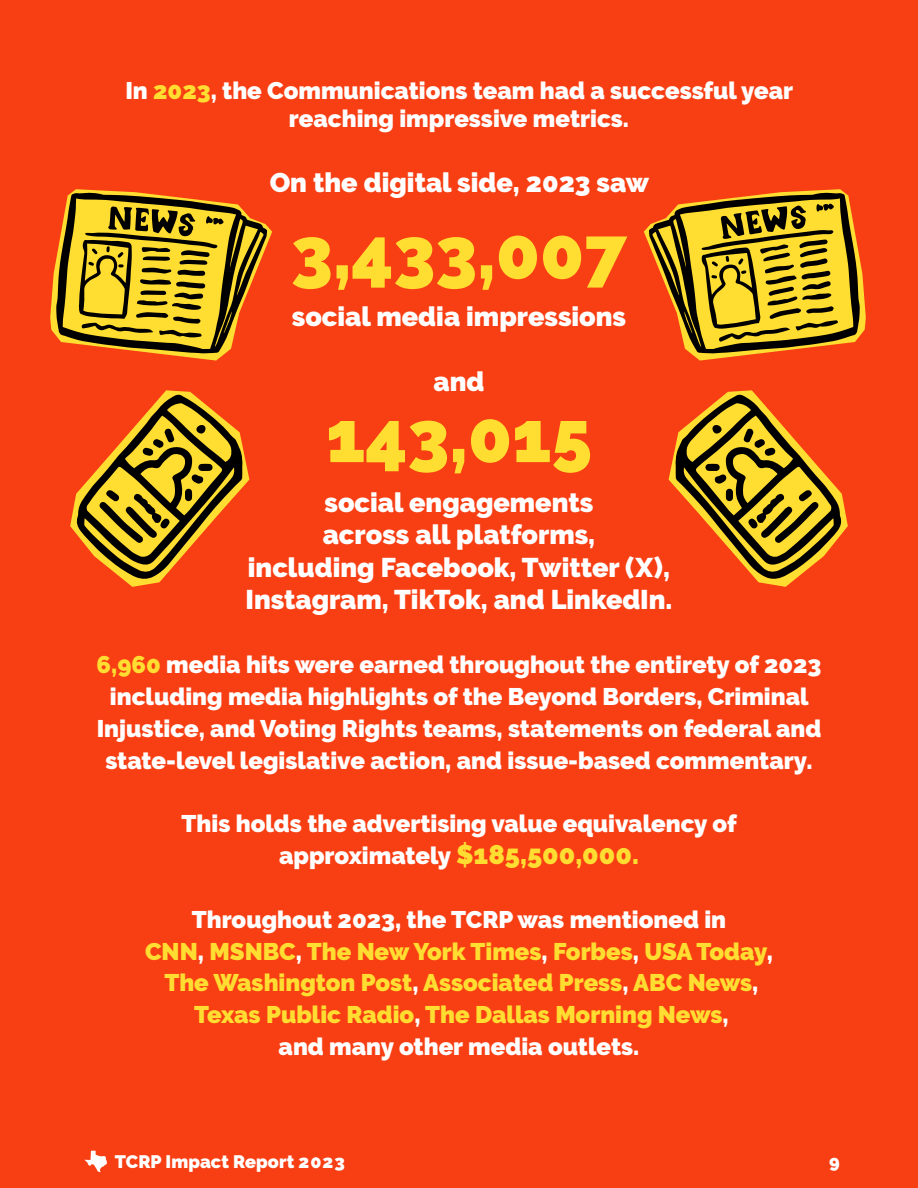
<style>
.page{position:relative;width:918px;height:1188px;background:#f83e13}
.page>*{position:absolute;margin:0;border:0;box-sizing:border-box;transform-origin:0 0}
.t1{font:900 72px "Raleway";color:#ffdd31}
.t2{font:900 27px/32.4px "Raleway";color:#fff;text-align:center}
.t3{font:900 24px/31.8px "Raleway";color:#fff;text-align:center}
.t4{font:900 24px/31.8px "Raleway";color:#ffdd31;text-align:center}
.t5{font:900 18px "Raleway";letter-spacing:.005em;color:#fff}
.s1{color:#ffdd31}
.s2{font-size:27px;color:#ffdd31}
.s3{color:#fff}
</style>
<div class="page">
<svg style="left:84px;top:1151px;width:23px;height:21px"></svg>
<svg style="left:669px;top:390px;width:179px;height:197px"></svg>
<svg style="left:70px;top:390px;width:179px;height:197px"></svg>
<svg style="left:644px;top:189px;width:222px;height:172px"></svg>
<svg style="left:50px;top:189px;width:222px;height:172px"></svg>
<p class="t3" style="left:125px;top:76px;width:669px;line-height:28.8px">In <span class="s1">2023</span>, the Communications team had a successful year reaching impressive metrics.</p>
<p class="t2" style="left:270px;top:166px;width:381px">On the digital side, 2023 saw</p>
<h1 class="t1" style="left:291px;top:211px;width:337px">3,433,007</h1>
<p class="t2" style="left:292px;top:300px;width:336px">social media impressions</p>
<p class="t2" style="left:434px;top:365px;width:52px">and</p>
<h1 class="t1" style="left:326px;top:395px;width:267px">143,015</h1>
<p class="t2" style="left:245px;top:486px;width:429px">social engagements<br>across all platforms,<br>including Facebook, Twitter (X),<br>Instagram, TikTok, and LinkedIn.</p>
<p class="t3" style="left:97px;top:649px;width:726px"><span class="s1">6,960</span> media hits were earned throughout the entirety of 2023 including media highlights of the Beyond Borders, Criminal Injustice, and Voting Rights teams, statements on federal and state-level legislative action, and issue-based commentary.</p>
<p class="t3" style="left:182px;top:808px;width:557px">This holds the advertising value equivalency of approximately <span class="s2">$185,500,000.</span></p>
<p class="t4" style="left:145px;top:903px;width:629px"><span class="s3">Throughout 2023, the TCRP was mentioned in<br></span>CNN<span class="s3">,</span> MSNBC<span class="s3">,</span> The New York Times<span class="s3">,</span> Forbes<span class="s3">,</span> USA Today<span class="s3">, </span>The Washington Post<span class="s3">,</span> Associated Press<span class="s3">,</span> ABC News<span class="s3">, </span>Texas Public Radio<span class="s3">,</span> The Dallas Morning News<span class="s3">,<br>and many other media outlets.</span></p>
<p class="t5" style="left:115px;top:1151px;width:232px">TCRP Impact Report 2023</p>
<p class="t5" style="left:829px;top:1151px;width:12px">9</p>
</div>
